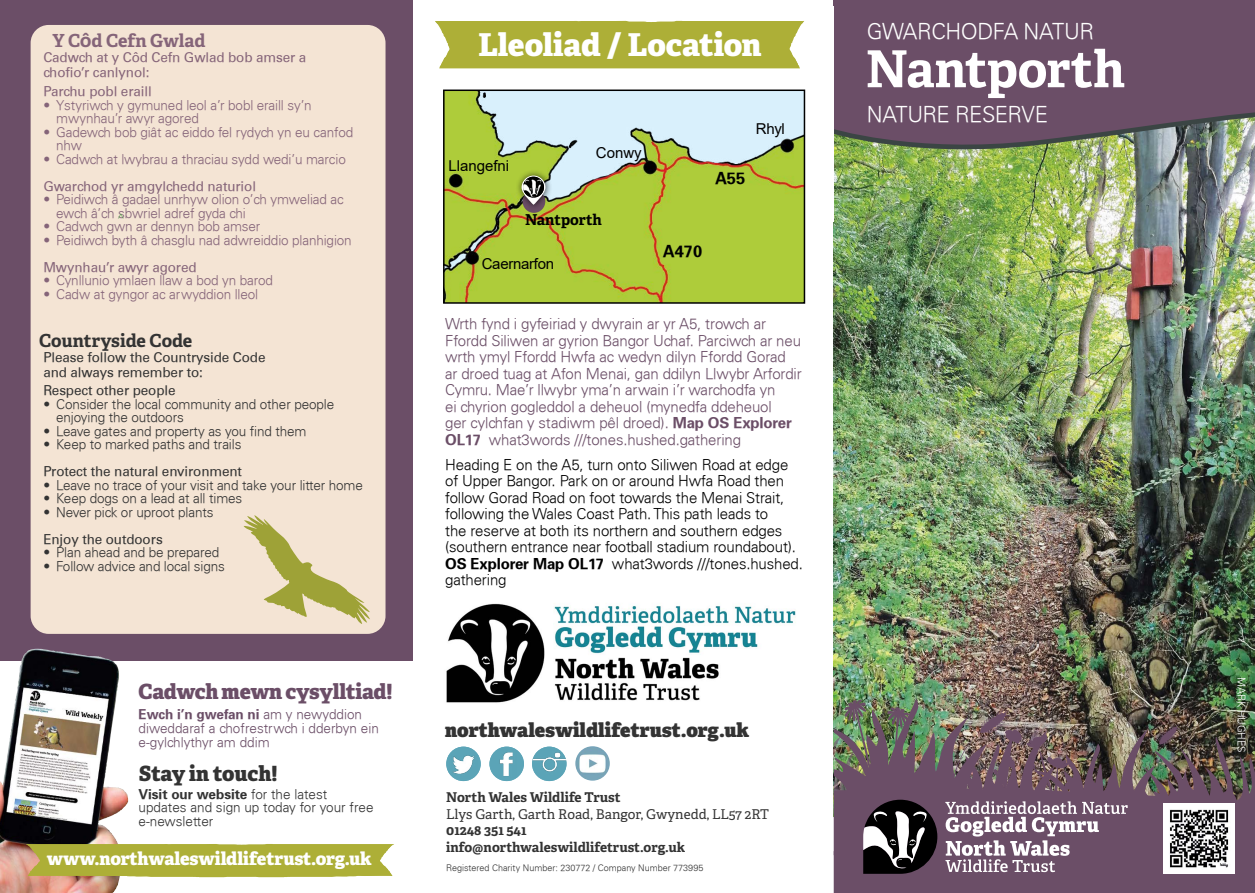
<style>
.page{position:relative;width:1255px;height:893px;background:#fff}
.page>*{position:absolute;margin:0;border:0;box-sizing:border-box;transform-origin:0 0}
.t1{font:700 51px "Adelle";letter-spacing:-.01em;color:#fff}
.t2{font:800 31.5px "Adelle";letter-spacing:-.01em;color:#fff}
.t3{font:300 21.9px "Univers";letter-spacing:-.025em;color:#fff}
.t4{font:800 21px "Adelle";letter-spacing:-.015em;color:#6b4e67}
.t5{font:800 21px "Adelle";letter-spacing:-.005em;color:#333}
.t6{font:800 19.5px "Adelle";color:#333}
.t7{font:800 18px "Adelle";letter-spacing:-.01em;color:#fff}
.t8{font:700 18px "Adelle";letter-spacing:-.005em;color:#333}
.t9{font:700 18px "Adelle";letter-spacing:-.005em;color:#856479}
.t10{font:700 16.5px "Univers";color:#000}
.t11{font:300 15px/16.5px "Univers";letter-spacing:-.01em;color:#6b4e67}
.t12{font:300 15px/16.5px "Univers";letter-spacing:-.01em;color:#000}
.t13{font:15px "Arial";letter-spacing:-.01em;color:#000}
.t14{font:700 15px "Adelle";letter-spacing:-.005em;color:#000}
.t15{font:300 13.5px/13.5px "Univers";letter-spacing:-.01em;color:#856479}
.t16{font:300 13.5px/13.8px "Univers";letter-spacing:-.01em;color:#333}
.t17{font:13.5px/15px "Univers";letter-spacing:-.01em;color:#333}
.t18{font:13.5px/19.2px "Univers";letter-spacing:-.01em;color:#856479}
.t19{font:300 13.5px/13.8px "Univers";color:#6b4e67}
.t20{font:700 13.5px/16.5px "Adelle";color:#333}
.t21{font:13.5px "Adelle";color:#333}
.t22{font:300 10.5px "Univers";letter-spacing:-.01em;color:#fff}
.t23{font:300 10.5px "Univers";color:#4fa246}
.t24{font:300 9px "Univers";color:#333}
.s1{font-weight:700}
</style>
<div class="page">
<img style="left:833px;top:157px;width:421px;height:512px">
<svg style="left:834px;top:6px;width:420px;height:151px;background:#6d5867"></svg>
<img style="left:833px;top:669px;width:421px;height:30px">
<img style="left:833px;top:699px;width:421px;height:194px">
<div style="left:0;top:0;width:412px;height:660px;background:#6b4e67"></div>
<div style="left:435px;top:21px;width:365px;height:47px;background:#adaf37"></div>
<div style="left:31px;top:25px;width:354px;height:609px;background:#f4e4d4;border-radius:18px"></div>
<img style="left:0;top:649px;width:129px;height:244px">
<img style="left:25px;top:844px;width:368px;height:33px">
<img style="left:446px;top:93px;width:356px;height:208px">
<div style="left:443px;top:90px;width:362px;height:214px;border:2px solid #000"></div>
<svg style="left:522px;top:190px;width:23px;height:23px"></svg>
<div style="left:514px;top:168px;width:38px;height:43px;background:#000;opacity:.75"></div>
<svg style="left:521px;top:176px;width:24px;height:29px"></svg>
<img style="left:523px;top:177px;width:21px;height:21px;border-radius:10px">
<div style="left:833px;top:0;width:421px;height:6px;background:#6b4e67"></div>
<div style="left:446px;top:747px;width:34px;height:34px;background:#5ca5b8;border-radius:50%"></div>
<img style="left:448px;top:750px;width:30px;height:30px">
<img style="left:532px;top:747px;width:34px;height:34px">
<div style="left:489px;top:747px;width:35px;height:34px;background:#5ca5b8;border-radius:50%"></div>
<img style="left:489px;top:749px;width:28px;height:29px">
<img style="left:575px;top:746px;width:34px;height:35px;border-radius:17px">
<img style="left:446px;top:603px;width:350px;height:100px">
<svg style="left:243px;top:515px;width:127px;height:109px"></svg>
<img style="left:1163px;top:803px;width:71px;height:71px">
<h3 class="t9" style="left:52px;top:29px;width:154px">Y CÔd Cefn Gwlad</h3>
<h2 class="t2" style="left:478px;top:24px;width:284px">Lleoliad / Location</h2>
<p class="t18" style="left:43px;top:63px;width:110px">chofio’r canlynol:<br>Parchu pobl eraill</p>
<p class="t15" style="left:56px;top:98px;width:257px;text-indent:-13px">• Ystyriwch y gymuned leol a’r bobl eraill sy’n mwynhau’r awyr agored</p>
<p class="t15" style="left:56px;top:125px;width:298px;text-indent:-13px">• Gadewch bob giât ac eiddo fel rydych yn eu canfod nhw</p>
<p class="t15" style="left:43px;top:152px;width:304px">• Cadwch at lwybrau a thraciau sydd wedi’u marcio</p>
<p class="t18" style="left:43px;top:176px;width:214px">Gwarchod yr amgylchedd naturiol</p>
<p class="t15" style="left:56px;top:193px;width:289px;text-indent:-13px">• Peidiwch â gadael unrhyw olion o’ch ymweliad ac ewch â’ch sbwriel adref gyda chi</p>
<p class="t15" style="left:43px;top:220px;width:218px">• Cadwch gwn ar dennyn bob amser</p>
<p class="t15" style="left:43px;top:233px;width:310px">• Peidiwch byth â chasglu nad adwreiddio planhigion</p>
<p class="t18" style="left:43px;top:257px;width:155px">Mwynhau’r awyr agored</p>
<p class="t15" style="left:43px;top:274px;width:231px">• Cynllunio ymlaen llaw a bod yn barod</p>
<p class="t15" style="left:43px;top:287px;width:216px">• Cadw at gyngor ac arwyddion lleol</p>
<h3 class="t8" style="left:39px;top:330px;width:155px">Countryside Code</h3>
<p class="t17" style="left:43px;top:350px;width:224px">Please follow the Countryside Code and always remember to:</p>
<p class="t17" style="left:43px;top:383px;width:134px">Respect other people</p>
<p class="t16" style="left:56px;top:397px;width:279px;text-indent:-13px">• Consider the local community and other people enjoying the outdoors</p>
<p class="t16" style="left:43px;top:424px;width:265px">• Leave gates and property as you find them</p>
<p class="t16" style="left:43px;top:437px;width:199px">• Keep to marked paths and trails</p>
<p class="t17" style="left:43px;top:464px;width:200px">Protect the natural environment</p>
<p class="t16" style="left:43px;top:478px;width:321px">• Leave no trace of your visit and take your litter home</p>
<p class="t16" style="left:43px;top:491px;width:200px">• Keep dogs on a lead at all times</p>
<p class="t16" style="left:43px;top:505px;width:172px">• Never pick or uproot plants</p>
<p class="t17" style="left:43px;top:531px;width:121px">Enjoy the outdoors</p>
<p class="t16" style="left:43px;top:545px;width:177px">• Plan ahead and be prepared</p>
<p class="t16" style="left:43px;top:559px;width:183px">• Follow advice and local signs</p>
<p class="t18" style="left:43px;top:48px;width:264px">Cadwch at y Côd Cefn Gwlad bob amser a</p>
<p class="t13" style="left:755px;top:118px;width:31px">Rhyl</p>
<p class="t13" style="left:596px;top:142px;width:47px">Conwy</p>
<p class="t13" style="left:448px;top:155px;width:62px">Llangefni</p>
<p class="t10" style="left:715px;top:168px;width:32px">A55</p>
<p class="t14" style="left:525px;top:210px;width:78px">Nantporth</p>
<p class="t23" style="left:117px;top:211px;width:8px">^</p>
<p class="t10" style="left:662px;top:241px;width:41px">A470</p>
<p class="t13" style="left:482px;top:253px;width:74px">Caernarfon</p>
<p class="t11" style="left:445px;top:316px;width:358px">Wrth fynd i gyfeiriad y dwyrain ar yr A5, trowch ar Ffordd Siliwen ar gyrion Bangor Uchaf. Parciwch ar neu wrth ymyl Ffordd Hwfa ac wedyn dilyn Ffordd Gorad ar droed tuag at Afon Menai, gan ddilyn Llwybr Arfordir Cymru. Mae’r llwybr yma’n arwain i’r warchodfa yn<br>ei chyrion gogleddol a deheuol (mynedfa ddeheuol<br>ger cylchfan y stadiwm pêl droed). <span class="s1">Map OS Explorer OL17</span> what3words ///tones.hushed.gathering</p>
<p class="t12" style="left:445px;top:456px;width:359px">Heading E on the A5, turn onto Siliwen Road at edge of Upper Bangor. Park on or around Hwfa Road then follow Gorad Road on foot towards the Menai Strait, following the Wales Coast Path. This path leads to<br>the reserve at both its northern and southern edges (southern entrance near football stadium roundabout).<br><span class="s1">OS Explorer Map OL17</span> what3words ///tones.hushed. gathering</p>
<h3 class="t4" style="left:139px;top:678px;width:255px">Cadwch mewn cysylltiad!</h3>
<p class="t19" style="left:139px;top:707px;width:242px"><span class="s1">Ewch i’n gwefan ni</span> am y newyddion diweddaraf a chofrestrwch i dderbyn ein e-gylchlythyr am ddim</p>
<h3 class="t5" style="left:139px;top:759px;width:140px">Stay in touch!</h3>
<p class="t16" style="left:139px;top:787px;width:236px"><span class="s1">Visit our website</span> for the latest updates and sign up today for your free e-newsletter</p>
<h3 class="t7" style="left:47px;top:847px;width:326px">www.northwaleswildlifetrust.org.uk</h3>
<h3 class="t6" style="left:445px;top:717px;width:305px">northwaleswildlifetrust.org.uk</h3>
<p class="t20" style="left:446px;top:789px;width:176px">North Wales Wildlife Trust</p>
<p class="t21" style="left:446px;top:805px;width:324px">Llys Garth, Garth Road, Bangor, Gwynedd, LL57 2RT</p>
<p class="t20" style="left:446px;top:822px;width:240px">01248 351 541 info@northwaleswildlifetrust.org.uk</p>
<p class="t24" style="left:446px;top:862px;width:258px">Registered Charity Number: 230772 / Company Number 773995</p>
<h3 class="t3" style="left:866px;top:18px;width:229px">GWARCHODFA NATUR</h3>
<h1 class="t1" style="left:865px;top:37px;width:261px">Nantporth</h1>
<h3 class="t3" style="left:866px;top:101px;width:183px">NATURE RESERVE</h3>
<p class="t22" style="left:1247px;top:677px;width:77px;rotate:90deg">MARK HUGHES</p>
</div>
